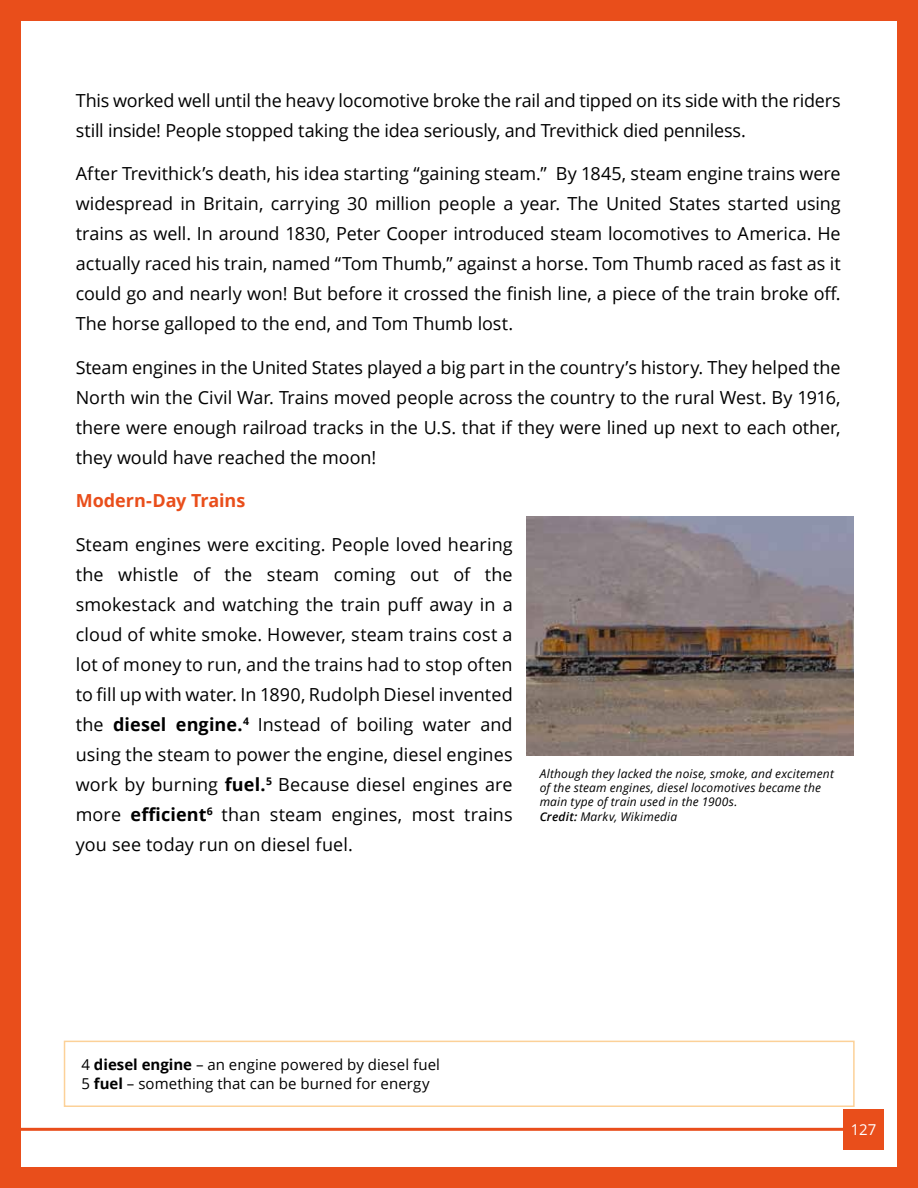
<style>
.page{position:relative;width:918px;height:1188px;background:#e94e1b}
.page>*{position:absolute;margin:0;border:0;box-sizing:border-box;transform-origin:0 0}
.t1{font:18px/30px "Open Sans";letter-spacing:-.005em;color:#000;text-align:justify}
.t2{font:700 18px "Open Sans";letter-spacing:-.005em;color:#e94e1b}
.t3{font:15px/19.5px "Open Sans";letter-spacing:.005em;color:#000}
.t4{font:15px "Open Sans";color:#fff}
.t5{font:italic 12px/14.4px "Open Sans";letter-spacing:.015em;color:#000}
.s1{font-weight:700}
.s2{font-weight:600}
</style>
<div class="page">
<div style="left:21px;top:21px;width:876px;height:1146px;background:#fff"></div>
<div style="left:843px;top:1109px;width:41px;height:41px;background:#e94e1b"></div>
<hr style="left:0;top:1128px;width:854px;height:3px;background:#e94e1b">
<div style="left:64px;top:1041px;width:791px;height:66px;border:2px solid #fcd198"></div>
<img style="left:526px;top:517px;width:327px;height:238px">
<p class="t1" style="left:76px;top:85px;width:766px">This worked well until the heavy locomotive broke the rail and tipped on its side with the riders still inside! People stopped taking the idea seriously, and Trevithick died penniless.</p>
<p class="t1" style="left:76px;top:158px;width:766px">After Trevithick’s death, his idea starting “gaining steam.” By 1845, steam engine trains were widespread in Britain, carrying 30 million people a year. The United States started using trains as well. In around 1830, Peter Cooper introduced steam locomotives to America. He actually raced his train, named “Tom Thumb,” against a horse. Tom Thumb raced as fast as it could go and nearly won! But before it crossed the finish line, a piece of the train broke off.<br>The horse galloped to the end, and Tom Thumb lost.</p>
<p class="t1" style="left:76px;top:352px;width:766px">Steam engines in the United States played a big part in the country’s history. They helped the North win the Civil War. Trains moved people across the country to the rural West. By 1916, there were enough railroad tracks in the U.S. that if they were lined up next to each other, they would have reached the moon!</p>
<p class="t2" style="left:76px;top:488px;width:171px">Modern-Day Trains</p>
<p class="t1" style="left:76px;top:529px;width:438px">Steam engines were exciting. People loved hearing the whistle of the steam coming out of the smokestack and watching the train puff away in a cloud of white smoke. However, steam trains cost a lot of money to run, and the trains had to stop often to fill up with water. In 1890, Rudolph Diesel invented the <span class="s1">diesel engine.</span><sup>4</sup> Instead of boiling water and using the steam to power the engine, diesel engines work by burning <span class="s1">fuel.</span><sup>5</sup> Because diesel engines are more <span class="s1">efficient</span><sup>6</sup> than steam engines, most trains you see today run on diesel fuel.</p>
<p class="t5" style="left:540px;top:766px;width:296px">Although they lacked the noise, smoke, and excitement of the steam engines, diesel locomotives became the main type of train used in the 1900s.<br><span class="s2">Credit:</span> Markv, Wikimedia</p>
<p class="t3" style="left:81px;top:1054px;width:360px">4 <span class="s1">diesel engine</span> – an engine powered by diesel fuel<br>5 <span class="s1">fuel</span> – something that can be burned for energy</p>
<p class="t4" style="left:851px;top:1119px;width:27px">127</p>
</div>
